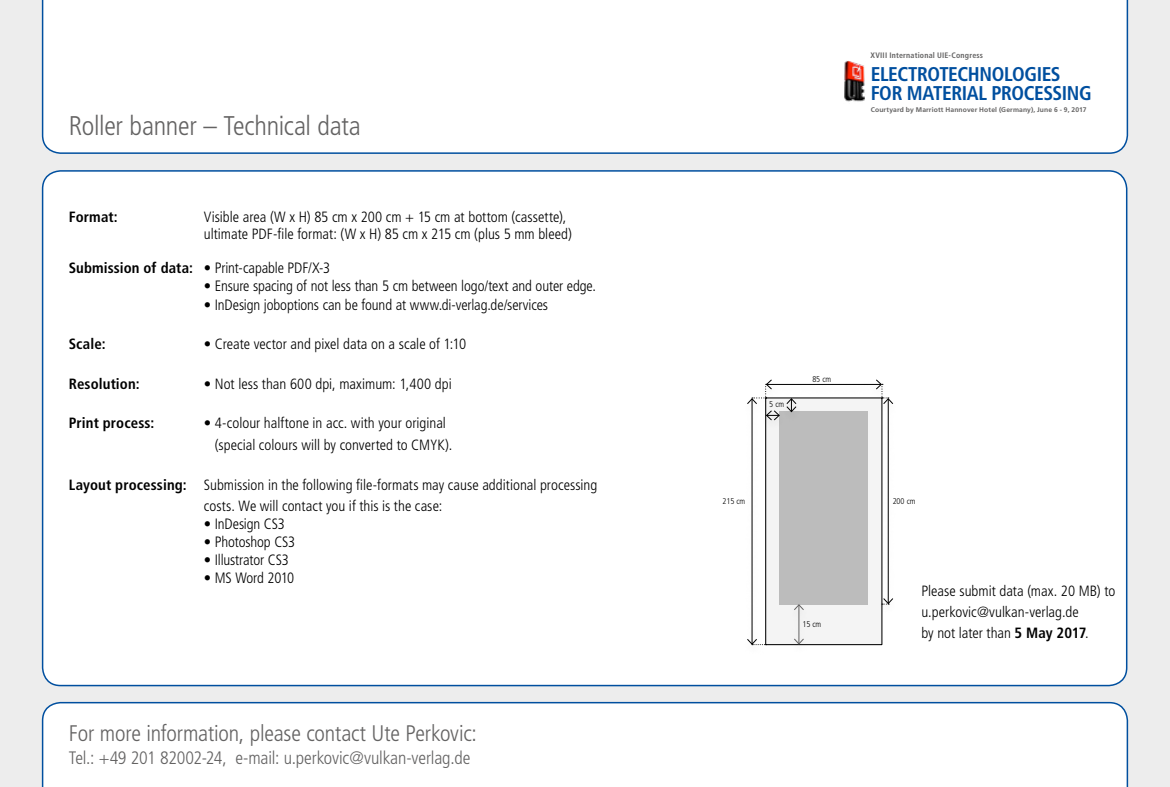
<style>
.page{position:relative;width:1170px;height:787px;background:#fff}
.page>*{position:absolute;margin:0;border:0;box-sizing:border-box;transform-origin:0 0}
.t1{font:300 condensed 27px "Frutiger LT Pro";letter-spacing:-.01em;color:#646363}
.t2{font:300 condensed 22.5px "Frutiger LT Pro";letter-spacing:-.01em;color:#646363}
.t3{font:700 condensed 19.95px/18.9px "Frutiger LT Pro";letter-spacing:-.02em;color:#004f9f}
.t4{font:300 condensed 18px "Frutiger LT Pro";letter-spacing:-.01em;color:#646363}
.Text{font:300 condensed 15px "Frutiger LT Pro";letter-spacing:-.01em;color:#000}
.t5{font:300 condensed 14.85px/21.6px "Frutiger LT Pro";color:#000}
.t6{font:700 condensed 14.85px "Frutiger LT Pro";letter-spacing:.01em;color:#000}
.Text-2{font:300 condensed 8.25px "Frutiger LT Pro";letter-spacing:-.005em;color:#000}
.t7{font:700 condensed 7.95px "Frutiger LT Pro";letter-spacing:.03em;color:#646363}
.t8{font:700 6.75px "Frutiger LT Pro";letter-spacing:.02em;color:#646363}
.s1{font-weight:700;font-size:14.85px}
.s2{font-weight:700}
</style>
<div class="page">
<div style="left:0;top:0;width:1169px;height:787px;background:#ededed"></div>
<div style="left:41px;top:0;width:1087px;height:154px;background:#fff"></div>
<img style="left:843px;top:60px;width:21px;height:44px">
<div style="left:43px;top:171px;width:1083px;height:514px;background:#fff;border-radius:18px"></div>
<div style="left:41px;top:701px;width:1087px;height:86px;background:#fff"></div>
<div style="left:765px;top:398px;width:116px;height:246px;background:#f4f4f4"></div>
<div style="left:765px;top:397px;width:117px;height:248px;border:1px solid #000"></div>
<div style="left:779px;top:412px;width:88px;height:193px;background:#bcbcbc"></div>
<div style="left:778px;top:395px;width:26px;height:29px;background:#000;opacity:.2"></div>
<svg style="left:786px;top:401px;width:10px;height:11px"></svg>
<hr style="left:751px;top:399px;width:1px;height:245px;background:#000">
<div style="left:875px;top:395px;width:26px;height:221px;background:#000;opacity:.2"></div>
<hr style="left:887px;top:399px;width:1px;height:204px;background:#000">
<div style="left:758px;top:406px;width:29px;height:26px;background:#000;opacity:.2"></div>
<svg style="left:765px;top:410px;width:14px;height:11px"></svg>
<div style="left:758px;top:376px;width:131px;height:25px;background:#000;opacity:.2"></div>
<hr style="left:766px;top:384px;width:115px;height:1px;background:#000">
<div style="left:786px;top:601px;width:25px;height:55px;background:#000;opacity:.2"></div>
<hr style="left:798px;top:605px;width:1px;height:39px;background:#646363">
<svg style="left:793px;top:604px;width:11px;height:6px"></svg>
<svg style="left:793px;top:638px;width:11px;height:6px"></svg>
<div style="left:873px;top:393px;width:23px;height:18px;background:#fdfdfd"></div>
<div style="left:743px;top:393px;width:31px;height:18px;background:#000;opacity:.2"></div>
<div style="left:756px;top:380px;width:18px;height:30px;background:#000;opacity:.2"></div>
<svg style="left:746px;top:379px;width:26px;height:25px"></svg>
<div style="left:873px;top:380px;width:17px;height:30px;background:#000;opacity:.2"></div>
<svg style="left:875px;top:379px;width:18px;height:25px"></svg>
<div style="left:873px;top:599px;width:23px;height:18px;background:#000;opacity:.2"></div>
<svg style="left:881px;top:598px;width:12px;height:6px"></svg>
<div style="left:743px;top:640px;width:31px;height:17px;background:#000;opacity:.2"></div>
<svg style="left:746px;top:638px;width:20px;height:7px"></svg>
<p class="t1" style="left:69px;top:110px;width:294px">Roller banner – Technical data</p>
<p class="t6" style="left:69px;top:208px;width:50px">Format:</p>
<p class="t5" style="left:204px;top:209px;width:370px;line-height:16.5px">Visible area (W x H) 85 cm x 200 cm + 15 cm at bottom (cassette), ultimate PDF-file format: (W x H) 85 cm x 215 cm (plus 5 mm bleed)</p>
<p class="Text" style="left:69px;top:260px;width:263px"><span class="s1">Submission of data:</span> • Print-capable PDF/X-3</p>
<p class="Text" style="left:204px;top:278px;width:393px">• Ensure spacing of not less than 5 cm between logo/text and outer edge.</p>
<p class="Text" style="left:204px;top:296px;width:346px">• InDesign joboptions can be found at www.di-verlag.de/services</p>
<p class="t6" style="left:69px;top:335px;width:38px">Scale:</p>
<p class="t5" style="left:204px;top:333px;width:264px">• Create vector and pixel data on a scale of 1:10</p>
<p class="t6" style="left:69px;top:375px;width:72px">Resolution:</p>
<p class="t5" style="left:204px;top:373px;width:249px">• Not less than 600 dpi, maximum: 1,400 dpi</p>
<p class="t6" style="left:69px;top:414px;width:87px">Print process:</p>
<p class="t5" style="left:215px;top:412px;width:239px;text-indent:-11px">• 4-colour halftone in acc. with your original (special colours will by converted to CMYK).</p>
<p class="t5" style="left:204px;top:474px;width:395px;text-indent:-135px"><span class="s2">Layout processing:</span> Submission in the following file-formats may cause additional processing costs. We will contact you if this is the case:</p>
<p class="Text" style="left:204px;top:515px;width:82px">• InDesign CS3</p>
<p class="Text" style="left:204px;top:533px;width:93px">• Photoshop CS3</p>
<p class="Text" style="left:204px;top:551px;width:86px">• Illustrator CS3</p>
<p class="Text" style="left:204px;top:569px;width:92px">• MS Word 2010</p>
<p class="t2" style="left:69px;top:720px;width:409px">For more information, please contact Ute Perkovic:</p>
<p class="t4" style="left:69px;top:747px;width:403px">Tel.: +49 201 82002-24, e-mail: u.perkovic@vulkan-verlag.de</p>
<p class="t7" style="left:870px;top:51px;width:114px">XVIII International UIE-Congress</p>
<h3 class="t3" style="left:870px;top:64px;width:222px">ELECTROTECHNOLOGIES<br>FOR MATERIAL PROCESSING</h3>
<p class="t8" style="left:870px;top:106px;width:217px">Courtyard by Marriott Hannover Hotel (Germany), June 6 - 9, 2017</p>
<p class="Text-2" style="left:769px;top:400px;width:16px">5 cm</p>
<p class="Text-2" style="left:812px;top:374px;width:20px">85 cm</p>
<p class="Text-2" style="left:722px;top:496px;width:24px">215 cm</p>
<p class="Text-2" style="left:892px;top:496px;width:24px">200 cm</p>
<p class="Text-2" style="left:802px;top:619px;width:20px">15 cm</p>
<p class="t5" style="left:921px;top:580px;width:195px">Please submit data (max. 20 MB) to</p>
<p class="t5" style="left:921px;top:601px;width:159px">u.perkovic@vulkan-verlag.de</p>
<p class="t5" style="left:921px;top:622px;width:169px">by not later than <span class="s2">5 May 2017</span>.</p>
</div>
